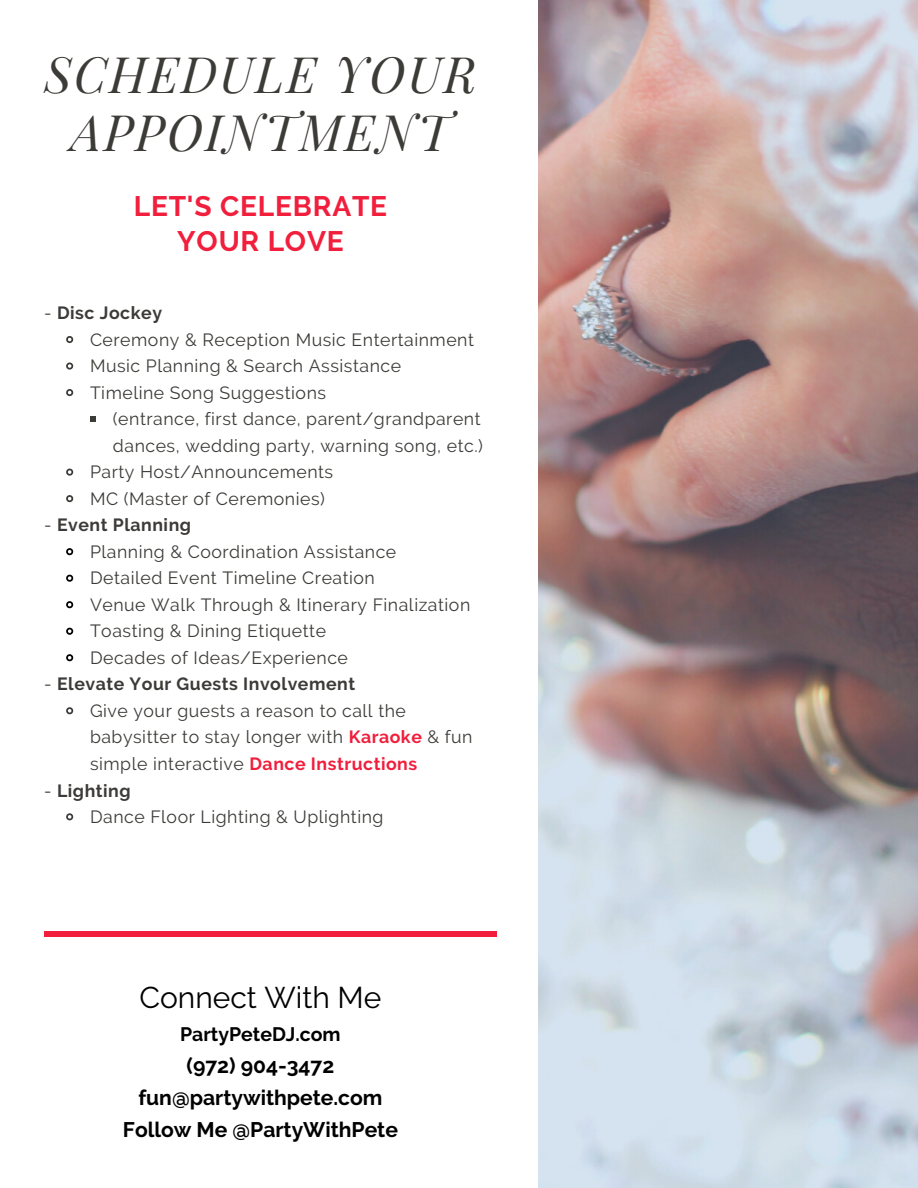
<style>
.page{position:relative;width:918px;height:1188px;background:#fff}
.page>*{position:absolute;margin:0;border:0;box-sizing:border-box;transform-origin:0 0}
.t1{font:italic 49.2px/58.3px "Playfair Display";letter-spacing:.05em;color:#3c3b38;text-align:center}
.t2{font:30px "Raleway";color:#000}
.t3{font:700 28.05px/35.4px "Raleway";letter-spacing:.03em;color:#f11e3c;text-align:center}
.t4{font:700 21px/31.8px "Raleway";color:#000;text-align:center}
.t5{font:700 19.5px "Raleway";color:#000}
.t6{font:17.7px/26.5px "Raleway";letter-spacing:.03em;color:#3c3b38}
.t7{font:700 17.7px "Raleway";letter-spacing:.03em;color:#3c3b38}
.s1{font-weight:400}
.s2{font-weight:700;color:#f11e3c}
</style>
<div class="page">
<img style="left:539px;top:0;width:379px;height:1188px">
<svg style="left:66px;top:336px;width:8px;height:7px"></svg>
<svg style="left:66px;top:362px;width:8px;height:8px"></svg>
<svg style="left:66px;top:389px;width:8px;height:8px"></svg>
<svg style="left:90px;top:416px;width:5px;height:6px"></svg>
<svg style="left:66px;top:468px;width:8px;height:8px"></svg>
<svg style="left:66px;top:495px;width:8px;height:8px"></svg>
<svg style="left:66px;top:548px;width:8px;height:8px"></svg>
<svg style="left:66px;top:574px;width:8px;height:8px"></svg>
<svg style="left:66px;top:601px;width:8px;height:8px"></svg>
<svg style="left:66px;top:627px;width:8px;height:8px"></svg>
<svg style="left:66px;top:654px;width:8px;height:8px"></svg>
<svg style="left:66px;top:707px;width:8px;height:8px"></svg>
<svg style="left:66px;top:813px;width:8px;height:8px"></svg>
<div style="left:44px;top:931px;width:452px;height:6px;background:#f11e3c"></div>
<h1 class="t1" style="left:44px;top:43px;width:434px">SCHEDULE YOUR<br>APPOINTMENT</h1>
<h3 class="t3" style="left:134px;top:188px;width:255px">LET'S CELEBRATE<br>YOUR LOVE</h3>
<p class="t7" style="left:44px;top:303px;width:120px"><span class="s1">-</span> Disc Jockey</p>
<p class="t6" style="left:90px;top:326px;width:386px">Ceremony &amp; Reception Music Entertainment<br>Music Planning &amp; Search Assistance<br>Timeline Song Suggestions</p>
<p class="t6" style="left:113px;top:406px;width:369px">(entrance, first dance, parent/grandparent</p>
<p class="t6" style="left:113px;top:432px;width:371px">dances, wedding party, warning song, etc.)</p>
<p class="t6" style="left:90px;top:459px;width:245px">Party Host/Announcements</p>
<p class="t6" style="left:90px;top:485px;width:236px">MC (Master of Ceremonies)</p>
<p class="t6" style="left:90px;top:538px;width:382px">Planning &amp; Coordination Assistance Detailed Event Timeline Creation<br>Venue Walk Through &amp; Itinerary Finalization Toasting &amp; Dining Etiquette<br>Decades of Ideas/Experience</p>
<p class="t6" style="left:90px;top:697px;width:384px">Give your guests a reason to call the babysitter to stay longer with <span class="s2">Karaoke</span> &amp; fun simple interactive <span class="s2">Dance Instructions</span></p>
<p class="t6" style="left:90px;top:804px;width:295px">Dance Floor Lighting &amp; Uplighting</p>
<p class="t7" style="left:44px;top:515px;width:149px"><span class="s1">-</span> Event Planning</p>
<p class="t7" style="left:44px;top:674px;width:313px"><span class="s1">-</span> Elevate Your Guests Involvement</p>
<p class="t7" style="left:44px;top:780px;width:88px"><span class="s1">-</span> Lighting</p>
<h2 class="t2" style="left:139px;top:979px;width:243px">Connect With Me</h2>
<p class="t5" style="left:180px;top:1023px;width:162px">PartyPeteDJ.com</p>
<p class="t4" style="left:123px;top:1050px;width:277px">(972) 904-3472 fun@partywithpete.com<br>Follow Me @PartyWithPete</p>
</div>
